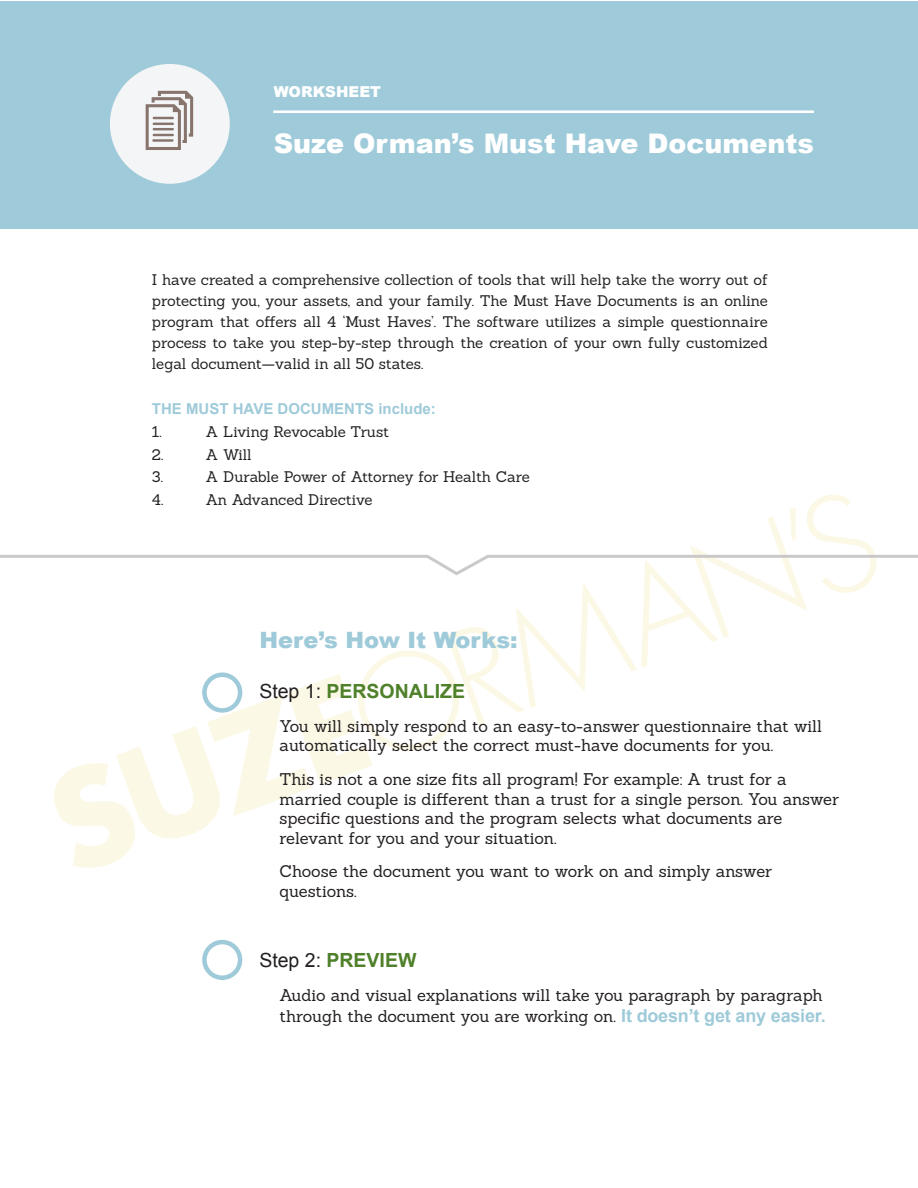
<style>
.page{position:relative;width:918px;height:1188px;background:#fff}
.page>*{position:absolute;margin:0;border:0;box-sizing:border-box;transform-origin:0 0}
.t1{font:900 27px "Arial";color:#fff}
.t2{font:900 22.5px "Arial";color:#9ecad9}
.t3{font:700 19.5px "Arial";color:#4f802a}
.t4{font:16.5px/19.8px "Sanchez";letter-spacing:-.005em;color:#231f20}
.t5{font:15px/21px "Sanchez";letter-spacing:-.005em;color:#232122;text-align:justify}
.t6{font:700 15px "Arial";color:#9ecad9}
.t7{font:900 15px "Arial";color:#fff}
.s1{font-weight:400;color:#231f20}
.s2{font-family:"Arial";font-weight:700;font-size:18px;color:#9ecad9}
</style>
<div class="page">
<div style="left:0;top:1px;width:918px;height:228px;background:#9ecad9"></div>
<div style="left:110px;top:64px;width:120px;height:120px;background:#f4f5f6;border-radius:50%"></div>
<hr style="left:273px;top:110px;width:541px;height:3px;background:#fff">
<svg style="left:146px;top:91px;width:47px;height:59px"></svg>
<svg style="left:0;top:495px;width:918px;height:373px"></svg>
<div style="left:202px;top:673px;width:40px;height:40px;border:4px solid #9ecad9;border-radius:50%"></div>
<div style="left:202px;top:940px;width:40px;height:40px;border:4px solid #9ecad9;border-radius:50%"></div>
<p class="t7" style="left:274px;top:81px;width:109px">WORKSHEET</p>
<p class="t1" style="left:274px;top:124px;width:542px">Suze Orman’s Must Have Documents</p>
<p class="t5" style="left:152px;top:269px;width:617px">I have created a comprehensive collection of tools that will help take the worry out of protecting you, your assets, and your family. The Must Have Documents is an online program that offers all 4 ‘Must Haves’. The software utilizes a simple questionnaire process to take you step-by-step through the creation of your own fully customized legal document—valid in all 50 states.</p>
<p class="t6" style="left:152px;top:399px;width:285px">THE MUST HAVE DOCUMENTS include:</p>
<p class="t5" style="left:152px;top:421px;width:11px">1.</p>
<p class="t5" style="left:206px;top:421px;width:185px">A Living Revocable Trust</p>
<p class="t5" style="left:152px;top:444px;width:13px">2.</p>
<p class="t5" style="left:206px;top:444px;width:47px">A Will</p>
<p class="t5" style="left:152px;top:467px;width:13px">3.</p>
<p class="t5" style="left:206px;top:467px;width:325px">A Durable Power of Attorney for Health Care</p>
<p class="t5" style="left:152px;top:489px;width:13px">4.</p>
<p class="t5" style="left:206px;top:489px;width:168px">An Advanced Directive</p>
<p class="t2" style="left:259px;top:624px;width:260px">Here’s How It Works:</p>
<p class="t3" style="left:259px;top:679px;width:207px"><span class="s1">Step 1:</span> PERSONALIZE</p>
<p class="t4" style="left:280px;top:716px;width:544px">You will simply respond to an easy-to-answer questionnaire that will automatically select the correct must-have documents for you.</p>
<p class="t4" style="left:280px;top:769px;width:561px">This is not a one size fits all program! For example: A trust for a married couple is different than a trust for a single person. You answer specific questions and the program selects what documents are relevant for you and your situation.</p>
<p class="t4" style="left:280px;top:862px;width:494px">Choose the document you want to work on and simply answer questions.</p>
<p class="t3" style="left:259px;top:948px;width:159px"><span class="s1">Step 2:</span> PREVIEW</p>
<p class="t4" style="left:280px;top:984px;width:548px;line-height:21.6px">Audio and visual explanations will take you paragraph by paragraph through the document you are working on. <span class="s2">It doesn’t get any easier.</span></p>
</div>
